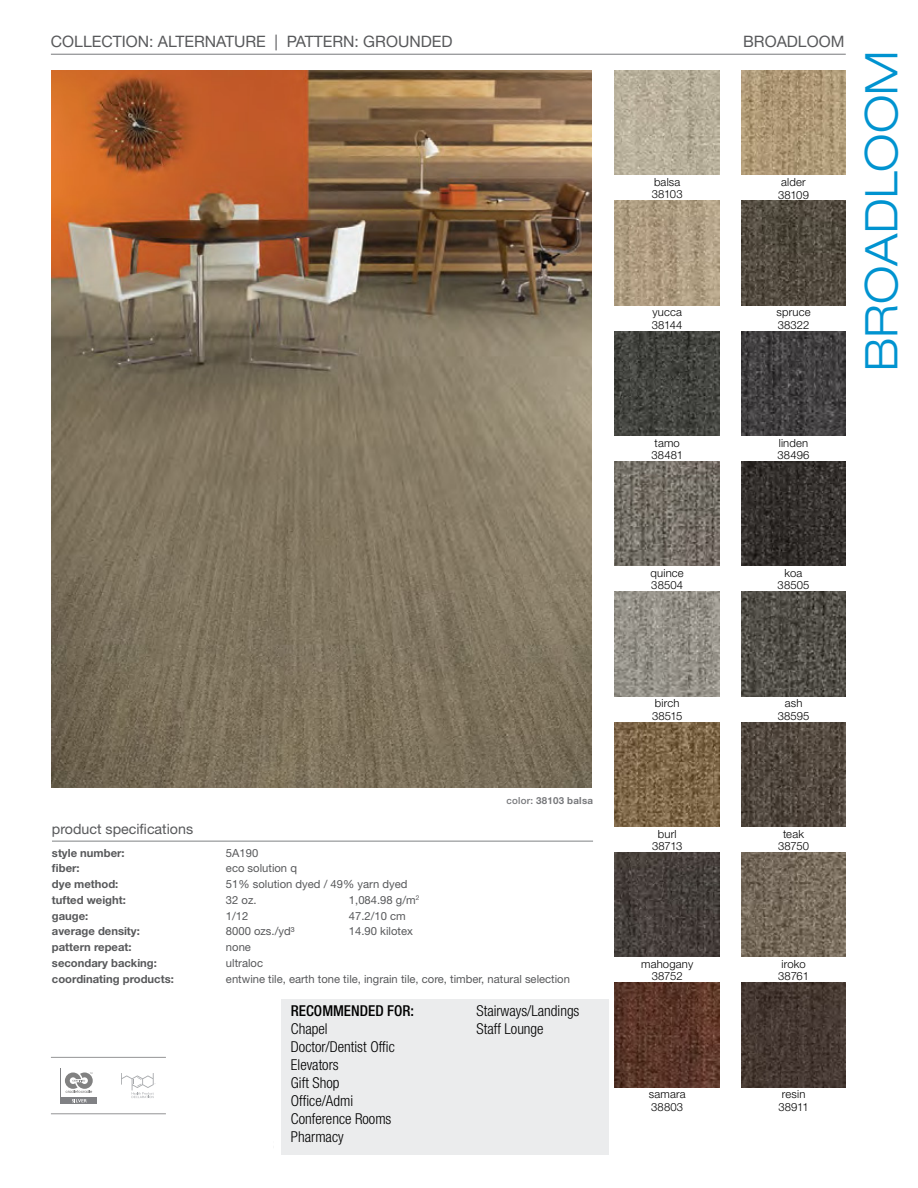
<style>
.page{position:relative;width:918px;height:1188px;background:#fff}
.page>*{position:absolute;margin:0;border:0;box-sizing:border-box;transform-origin:0 0}
.t1{font:300 expanded 45px "Helvetica Neue LT Std";color:#0093d0}
.t2{font:15.75px "Helvetica Neue LT";color:#58595b}
.t3{font:300 condensed 15px/18px "Helvetica Neue LT Std";color:#000}
.t4{font:14.25px "Helvetica Neue LT";color:#58595b}
.t5{font:11.25px/15.8px "Helvetica Neue LT";color:#58595b}
.t6{font:300 11.25px/12.3px "Helvetica Neue LT";letter-spacing:.015em;color:#000}
.t7{font:700 11.25px/15.8px "Helvetica Neue LT";color:#58595b}
.t8{font:700 9.75px "Helvetica Neue LT";letter-spacing:.02em;color:#77787b}
.s1{font-weight:500}
</style>
<div class="page">
<hr style="left:51px;top:54px;width:795px;height:1px;background:#77787b">
<img style="left:51px;top:71px;width:541px;height:717px">
<img style="left:615px;top:71px;width:104px;height:104px">
<img style="left:615px;top:461px;width:104px;height:105px">
<img style="left:615px;top:201px;width:104px;height:104px">
<img style="left:615px;top:592px;width:104px;height:104px">
<img style="left:615px;top:852px;width:104px;height:105px">
<img style="left:615px;top:331px;width:104px;height:105px">
<img style="left:615px;top:722px;width:104px;height:105px">
<img style="left:615px;top:983px;width:104px;height:104px">
<img style="left:741px;top:71px;width:105px;height:104px">
<img style="left:741px;top:461px;width:105px;height:105px">
<img style="left:741px;top:201px;width:105px;height:104px">
<img style="left:741px;top:592px;width:105px;height:104px">
<img style="left:741px;top:852px;width:105px;height:105px">
<img style="left:741px;top:331px;width:105px;height:105px">
<img style="left:741px;top:722px;width:105px;height:105px">
<img style="left:741px;top:983px;width:105px;height:104px">
<hr style="left:52px;top:841px;width:541px;height:1px;background:#808285">
<div style="left:61px;top:1098px;width:36px;height:5px;background:#808184"></div>
<svg style="left:72px;top:1099px;width:15px;height:3px"></svg>
<svg style="left:65px;top:1073px;width:28px;height:20px"></svg>
<svg style="left:121px;top:1073px;width:35px;height:25px"></svg>
<hr style="left:51px;top:1057px;width:115px;height:1px;background:#58595b">
<hr style="left:51px;top:1113px;width:115px;height:1px;background:#58595b">
<div style="left:281px;top:999px;width:328px;height:156px;background:#ebeced"></div>
<p class="t2" style="left:51px;top:32px;width:403px">COLLECTION: ALTERNATURE | PATTERN: GROUNDED</p>
<p class="t2" style="left:743px;top:32px;width:103px">BROADLOOM</p>
<p class="t6" style="left:652px;top:176px;width:32px">balsa<br>38103</p>
<p class="t6" style="left:652px;top:306px;width:32px">yucca<br>38144</p>
<p class="t6" style="left:778px;top:176px;width:32px">alder<br>38109</p>
<p class="t6" style="left:776px;top:306px;width:36px">spruce<br>38322</p>
<p class="t1" style="left:855px;top:371px;width:322px;rotate:-90deg">BROADLOOM</p>
<p class="t6" style="left:651px;top:436px;width:33px">tamo<br>38481</p>
<p class="t6" style="left:778px;top:436px;width:33px">linden<br>38496</p>
<p class="t6" style="left:651px;top:567px;width:35px">quince<br>38504</p>
<p class="t6" style="left:778px;top:567px;width:33px;text-align:center">koa<br>38505</p>
<p class="t4" style="left:52px;top:820px;width:143px">product specifications</p>
<p class="t7" style="left:52px;top:844px;width:75px">style number: fiber:<br>dye method: tufted weight:</p>
<p class="t5" style="left:226px;top:844px;width:183px">5A190<br>eco solution q<br>51% solution dyed / 49% yarn dyed</p>
<p class="t5" style="left:226px;top:892px;width:32px">32 oz.</p>
<p class="t5" style="left:349px;top:892px;width:72px">1,084.98 g/m<sup>2</sup></p>
<p class="t8" style="left:507px;top:794px;width:88px"><span class="s1">color:</span> 38103 balsa</p>
<p class="t7" style="left:52px;top:907px;width:38px">gauge:</p>
<p class="t5" style="left:226px;top:907px;width:24px">1/12</p>
<p class="t5" style="left:349px;top:907px;width:58px">47.2/10 cm</p>
<p class="t7" style="left:52px;top:923px;width:89px">average density:</p>
<p class="t5" style="left:226px;top:923px;width:70px">8000 ozs./yd³</p>
<p class="t5" style="left:349px;top:923px;width:65px">14.90 kilotex</p>
<p class="t7" style="left:52px;top:939px;width:81px">pattern repeat:</p>
<p class="t5" style="left:226px;top:939px;width:27px">none</p>
<p class="t7" style="left:52px;top:955px;width:106px">secondary backing:</p>
<p class="t5" style="left:226px;top:955px;width:39px">ultraloc</p>
<p class="t7" style="left:52px;top:970px;width:123px">coordinating products:</p>
<p class="t5" style="left:226px;top:970px;width:346px">entwine tile, earth tone tile, ingrain tile, core, timber, natural selection</p>
<p class="t3" style="left:291px;top:1002px;width:125px"><span class="s1">RECOMMENDED FOR:<br></span>Chapel<br>Doctor/Dentist Offic<br>Elevators<br>Gift Shop<br>Office/Admi<br>Conference Rooms<br>Pharmacy</p>
<p class="t3" style="left:477px;top:1002px;width:104px">Stairways/Landings<br>Staff Lounge</p>
<p class="t6" style="left:652px;top:697px;width:32px">birch<br>38515</p>
<p class="t6" style="left:652px;top:827px;width:32px;text-align:center">burl<br>38713</p>
<p class="t6" style="left:641px;top:958px;width:54px;text-align:center">mahogany<br>38752</p>
<p class="t6" style="left:649px;top:1088px;width:38px">samara<br>38803</p>
<p class="t6" style="left:778px;top:697px;width:33px;text-align:center">ash<br>38595</p>
<p class="t6" style="left:778px;top:827px;width:33px;text-align:center">teak<br>38750</p>
<p class="t6" style="left:778px;top:958px;width:32px">iroko<br>38761</p>
<p class="t6" style="left:778px;top:1088px;width:32px">resin<br>38911</p>
</div>
